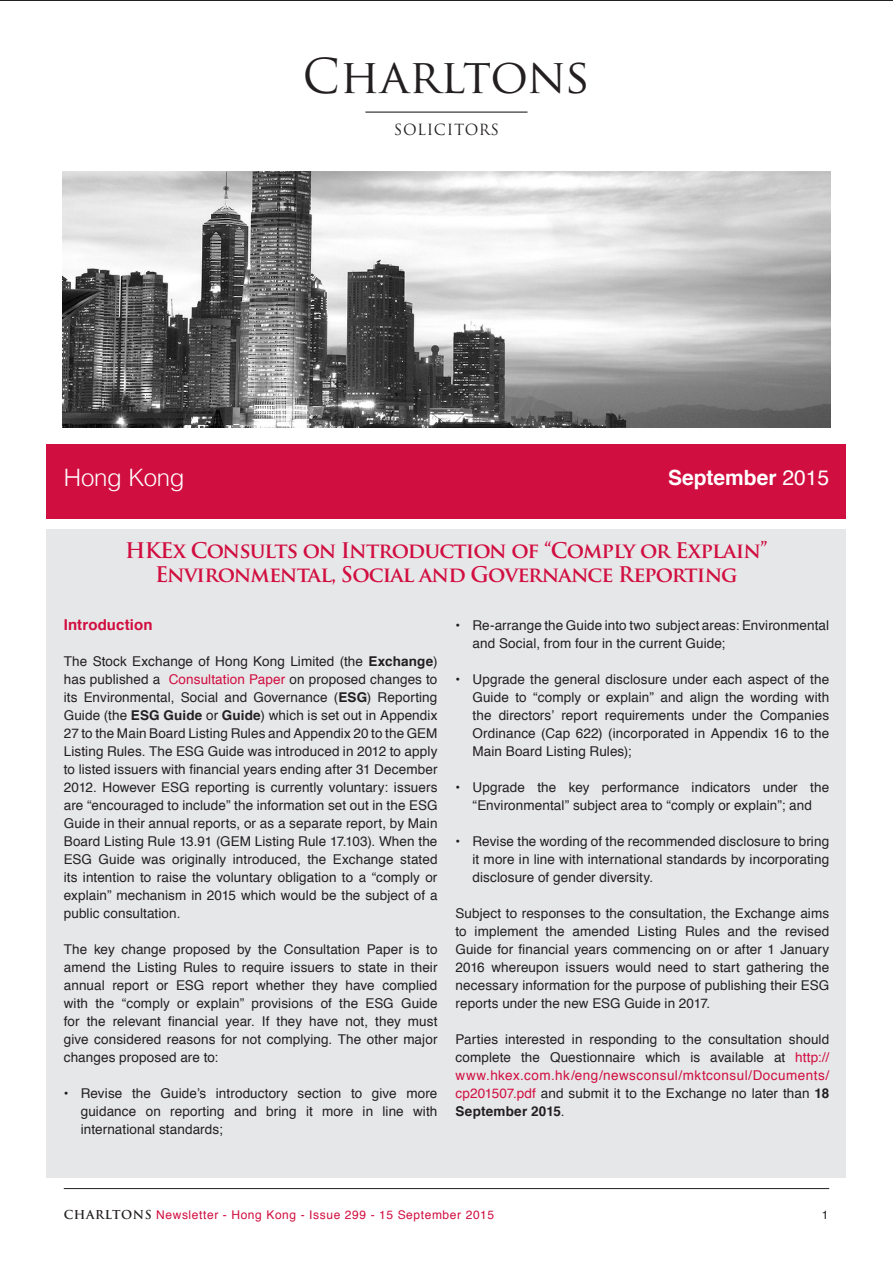
<style>
.page{position:relative;width:893px;height:1263px;background:#fff}
.page>*{position:absolute;margin:0;border:0;box-sizing:border-box;transform-origin:0 0}
.t1{font:46.8px "Trajan Pro";color:#231f20}
.body_text{font:300 24px "Helvetica";letter-spacing:-.015em;color:#fff}
.Title_Main{font:700 21px/24px "Trajan Pro";letter-spacing:-.04em;color:#d10e40;text-align:center}
.t2{font:700 21px "Helvetica";color:#fff}
.body__Subtitle_1{font:700 15px "Helvetica";letter-spacing:.005em;color:#d10e40}
.t3{font:15px "Trajan Pro";letter-spacing:.04em;color:#231f20}
.body_text-2{font:13.5px/18px "Helvetica";letter-spacing:.01em;color:#231f20;text-align:justify}
.t4{font:12px "Helvetica";letter-spacing:.05em;color:#d10e40}
.t5{font:12px "Helvetica";color:#231f20}
.s1{font-weight:400}
.s2{font-weight:700}
.s3{color:#d10e40}
.s4{font-family:"Trajan Pro";font-weight:700;color:#231f20}
</style>
<div class="page">
<hr style="left:64px;top:1188px;width:765px;height:1px;background:#231f20">
<hr style="left:365px;top:112px;width:162px;height:1px;background:#231f20">
<div style="left:47px;top:444px;width:799px;height:64px;background:#d10e40"></div>
<div style="left:47px;top:500px;width:799px;height:19px;background:#d10e40"></div>
<div style="left:47px;top:529px;width:799px;height:649px;background:#e6e7e9"></div>
<img style="left:63px;top:172px;width:767px;height:255px">
<h1 class="t1" style="left:303px;top:47px;width:289px">Charltons</h1>
<p class="t3" style="left:394px;top:120px;width:107px">SOLICITORS</p>
<p class="body_text" style="left:64px;top:457px;width:122px">Hong Kong</p>
<p class="t2" style="left:668px;top:460px;width:163px">September <span class="s1">2015</span></p>
<p class="Title_Main" style="left:125px;top:539px;width:644px">HKEx Consults on Introduction of “Comply or Explain”<br>Environmental, Social and Governance Reporting</p>
<p class="body__Subtitle_1" style="left:64px;top:613px;width:90px">Introduction</p>
<p class="body_text-2" style="left:64px;top:653px;width:375px">The Stock Exchange of Hong Kong Limited (the <span class="s2">Exchange</span>) has published a <span class="s3">Consultation Paper</span> on proposed changes to its Environmental, Social and Governance (<span class="s2">ESG</span>) Reporting Guide (the <span class="s2">ESG Guide</span> or <span class="s2">Guide</span>) which is set out in Appendix 27 to the Main Board Listing Rules and Appendix 20 to the GEM Listing Rules. The ESG Guide was introduced in 2012 to apply to listed issuers with financial years ending after 31 December 2012. However ESG reporting is currently voluntary: issuers are “encouraged to include” the information set out in the ESG Guide in their annual reports, or as a separate report, by Main Board Listing Rule 13.91 (GEM Listing Rule 17.103). When the ESG Guide was originally introduced, the Exchange stated its intention to raise the voluntary obligation to a “comply or explain” mechanism in 2015 which would be the subject of a public consultation.</p>
<p class="body_text-2" style="left:64px;top:941px;width:375px">The key change proposed by the Consultation Paper is to amend the Listing Rules to require issuers to state in their annual report or ESG report whether they have complied with the “comply or explain” provisions of the ESG Guide for the relevant financial year. If they have not, they must give considered reasons for not complying. The other major changes proposed are to:</p>
<p class="body_text-2" style="left:81px;top:1085px;width:358px;text-indent:-17px"><span class="s2">•</span> Revise the Guide’s introductory section to give more guidance on reporting and bring it more in line with international standards;</p>
<p class="body_text-2" style="left:472px;top:617px;width:358px;text-indent:-17px"><span class="s2">•</span> Re-arrange the Guide into two subject areas: Environmental and Social, from four in the current Guide;</p>
<p class="body_text-2" style="left:472px;top:671px;width:358px;text-indent:-17px"><span class="s2">•</span> Upgrade the general disclosure under each aspect of the Guide to “comply or explain” and align the wording with the directors’ report requirements under the Companies Ordinance (Cap 622) (incorporated in Appendix 16 to the Main Board Listing Rules);</p>
<p class="body_text-2" style="left:455px;top:779px;width:375px;text-align:center"><span class="s2">•</span> Upgrade the key performance indicators under the “Environmental” subject area to “comply or explain”; and</p>
<p class="body_text-2" style="left:472px;top:833px;width:358px;text-indent:-17px"><span class="s2">•</span> Revise the wording of the recommended disclosure to bring it more in line with international standards by incorporating disclosure of gender diversity.</p>
<p class="body_text-2" style="left:455px;top:905px;width:375px">Subject to responses to the consultation, the Exchange aims to implement the amended Listing Rules and the revised Guide for financial years commencing on or after 1 January 2016 whereupon issuers would need to start gathering the necessary information for the purpose of publishing their ESG reports under the new ESG Guide in 2017.</p>
<p class="body_text-2" style="left:455px;top:1031px;width:375px">Parties interested in responding to the consultation should complete the Questionnaire which is available at <span class="s3">http:// www.hkex.com.hk/eng/newsconsul/mktconsul/Documents/ cp201507.pdf</span> and submit it to the Exchange no later than <span class="s2">18<br>September 2015</span>.</p>
<p class="t4" style="left:64px;top:1206px;width:432px"><span class="s4">CHARLTONS</span> Newsletter - Hong Kong - Issue 299 - 15 September 2015</p>
<p class="t5" style="left:822px;top:1206px;width:8px">1</p>
</div>
